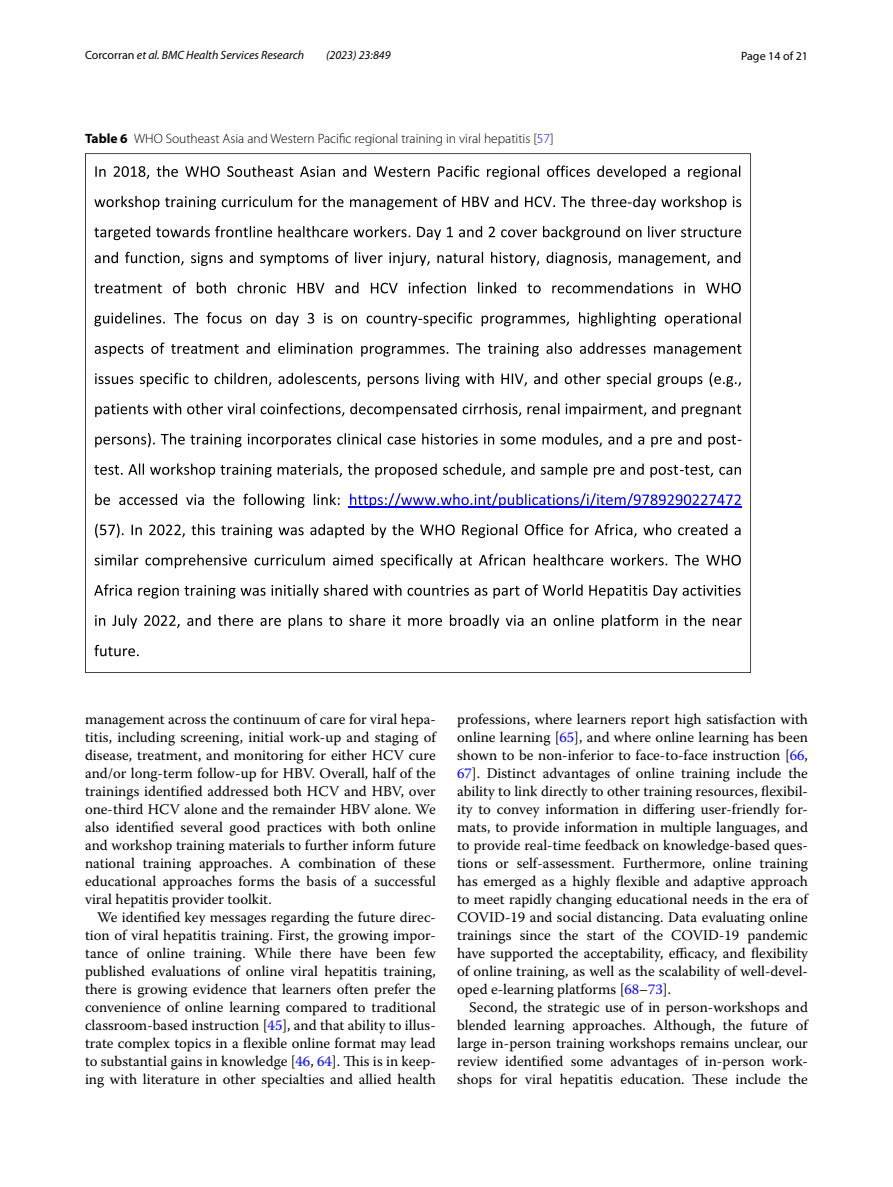
<style>
.page{position:relative;width:893px;height:1187px;background:#fff}
.page>*{position:absolute;margin:0;border:0;box-sizing:border-box;transform-origin:0 0}
.t1{font:14.7px/18px "Warnock Pro";color:#000;text-align:justify}
.t2{font:300 13.5px "Myriad Pro";color:#000}
.t3{font:italic 12px "Myriad Pro";color:#000}
.t4{font:12px "Myriad Pro";color:#000}
.s1{font-style:normal}
.s2{font-weight:700}
.s3{color:#00f}
</style>
<div class="page">
<svg style="left:94px;top:282px;width:647px;height:11px"></svg>
<svg style="left:94px;top:312px;width:71px;height:14px"></svg>
<svg style="left:174px;top:312px;width:92px;height:11px"></svg>
<svg style="left:276px;top:312px;width:23px;height:14px"></svg>
<svg style="left:308px;top:313px;width:6px;height:10px"></svg>
<svg style="left:324px;top:312px;width:417px;height:14px"></svg>
<svg style="left:95px;top:342px;width:551px;height:14px"></svg>
<svg style="left:654px;top:344px;width:87px;height:12px"></svg>
<svg style="left:95px;top:373px;width:462px;height:14px"></svg>
<svg style="left:565px;top:373px;width:137px;height:14px"></svg>
<svg style="left:710px;top:372px;width:31px;height:15px"></svg>
<svg style="left:95px;top:403px;width:646px;height:14px"></svg>
<svg style="left:95px;top:433px;width:60px;height:14px"></svg>
<svg style="left:161px;top:433px;width:81px;height:14px"></svg>
<svg style="left:248px;top:434px;width:83px;height:13px"></svg>
<svg style="left:337px;top:433px;width:404px;height:14px"></svg>
<svg style="left:94px;top:463px;width:647px;height:14px"></svg>
<svg style="left:85px;top:153px;width:666px;height:124px"></svg>
<svg style="left:750px;top:277px;width:1px;height:212px"></svg>
<svg style="left:85px;top:277px;width:1px;height:212px"></svg>
<svg style="left:85px;top:489px;width:666px;height:184px"></svg>
<svg style="left:95px;top:523px;width:29px;height:15px"></svg>
<p class="t3" style="left:85px;top:48px;width:221px"><span class="s1">Corcorran</span> et al. BMC Health Services Research</p>
<p class="t3" style="left:326px;top:48px;width:66px">(2023) 23:849</p>
<p class="t4" style="left:741px;top:48px;width:68px">Page 14 of 21</p>
<p class="t2" style="left:85px;top:131px;width:470px"><span class="s2">Table 6</span> WHO Southeast Asia and Western Pacific regional training in viral hepatitis [<span class="s3">57</span>]</p>
<p class="t1" style="left:85px;top:710px;width:352px">management across the continuum of care for viral hepa&shy;titis, including screening, initial work-up and staging of disease, treatment, and monitoring for either HCV cure and/or long-term follow-up for HBV. Overall, half of the trainings identified addressed both HCV and HBV, over one-third HCV alone and the remainder HBV alone. We also identified several good practices with both online and workshop training materials to further inform future national training approaches. A combination of these educational approaches forms the basis of a successful viral hepatitis provider toolkit.</p>
<p class="t1" style="left:85px;top:908px;width:352px;text-indent:12px">We identified key messages regarding the future direc&shy;tion of viral hepatitis training. First, the growing impor&shy;tance of online training. While there have been few published evaluations of online viral hepatitis training, there is growing evidence that learners often prefer the convenience of online learning compared to traditional classroom-based instruction [<span class="s3">45</span>], and that ability to illus&shy;trate complex topics in a flexible online format may lead to substantial gains in knowledge [<span class="s3">46</span>, <span class="s3">64</span>]. This is in keep&shy;ing with literature in other specialties and allied health</p>
<p class="t1" style="left:457px;top:710px;width:352px">professions, where learners report high satisfaction with online learning [<span class="s3">65</span>], and where online learning has been shown to be non-inferior to face-to-face instruction [<span class="s3">66</span>, <span class="s3">67</span>]. Distinct advantages of online training include the ability to link directly to other training resources, flexibil&shy;ity to convey information in differing user-friendly for&shy;mats, to provide information in multiple languages, and to provide real-time feedback on knowledge-based ques&shy;tions or self-assessment. Furthermore, online training has emerged as a highly flexible and adaptive approach to meet rapidly changing educational needs in the era of COVID-19 and social distancing. Data evaluating online trainings since the start of the COVID-19 pandemic have supported the acceptability, efficacy, and flexibility of online training, as well as the scalability of well-devel&shy;oped e-learning platforms [<span class="s3">68</span>–<span class="s3">73</span>].</p>
<p class="t1" style="left:457px;top:998px;width:352px;text-indent:12px">Second, the strategic use of in person-workshops and blended learning approaches. Although, the future of large in-person training workshops remains unclear, our review identified some advantages of in-person work&shy;shops for viral hepatitis education. These include the</p>
</div>
